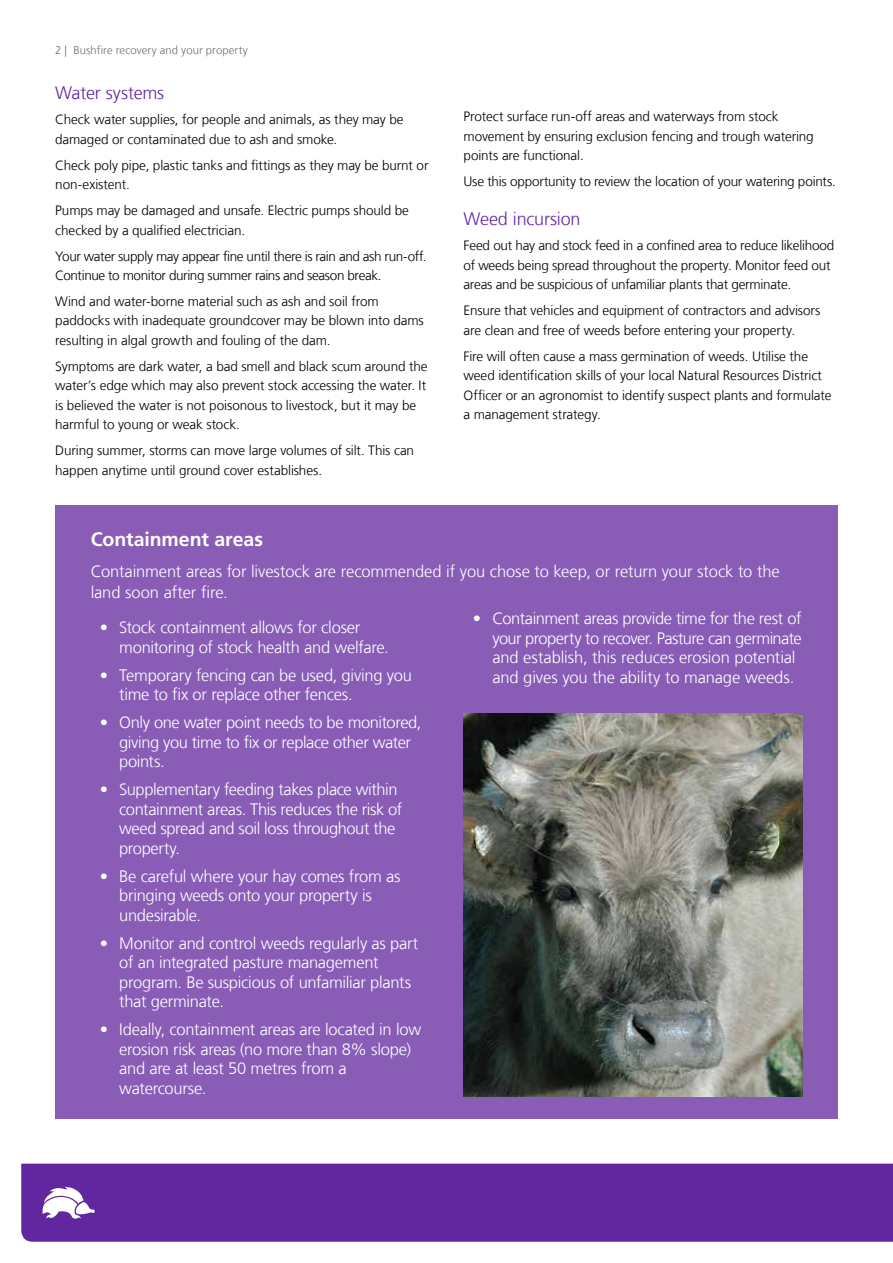
<style>
.page{position:relative;width:893px;height:1263px;background:#fff}
.page>*{position:absolute;margin:0;border:0;box-sizing:border-box;transform-origin:0 0}
.t1{font:700 19.5px "Frutiger LT Com";letter-spacing:-.005em;color:#fff}
.t2{font:300 18px "Frutiger LT Com";letter-spacing:-.01em;color:#62269e}
.t3{font:300 16.5px/19.5px "Frutiger LT Com";letter-spacing:-.02em;color:#fff}
.t4{font:300 13.5px/19.5px "Frutiger LT Com";letter-spacing:-.01em;color:#000}
.t5{font:300 13.5px/19.5px "Frutiger LT Com";letter-spacing:-.03em;color:#000}
.t6{font:300 11.25px "Frutiger LT Com";letter-spacing:.01em;color:#706f6f}
</style>
<div class="page">
<div style="left:21px;top:1163px;width:872px;height:79px;background:#62269e"></div>
<svg style="left:43px;top:1187px;width:52px;height:32px"></svg>
<div style="left:55px;top:505px;width:783px;height:613px;background:#895cb6"></div>
<img style="left:464px;top:713px;width:339px;height:383px">
<p class="t6" style="left:55px;top:44px;width:194px">2 | Bushfire recovery and your property</p>
<h2 class="t2" style="left:55px;top:82px;width:110px">Water systems</h2>
<p class="t4" style="left:55px;top:110px;width:350px">Check water supplies, for people and animals, as they may be damaged or contaminated due to ash and smoke.</p>
<p class="t4" style="left:55px;top:155px;width:375px">Check poly pipe, plastic tanks and fittings as they may be burnt or non-existent.</p>
<p class="t4" style="left:55px;top:201px;width:355px">Pumps may be damaged and unsafe. Electric pumps should be checked by a qualified electrician.</p>
<p class="t5" style="left:55px;top:246px;width:373px">Your water supply may appear fine until there is rain and ash run-off.<br>Continue to monitor during summer rains and season break.</p>
<p class="t4" style="left:55px;top:292px;width:370px">Wind and water-borne material such as ash and soil from paddocks with inadequate groundcover may be blown into dams resulting in algal growth and fouling of the dam.</p>
<p class="t4" style="left:55px;top:356px;width:374px">Symptoms are dark water, a bad smell and black scum around the water’s edge which may also prevent stock accessing the water. It is believed the water is not poisonous to livestock, but it may be harmful to young or weak stock.</p>
<p class="t4" style="left:55px;top:441px;width:360px">During summer, storms can move large volumes of silt. This can happen anytime until ground cover establishes.</p>
<p class="t4" style="left:463px;top:107px;width:352px">Protect surface run-off areas and waterways from stock movement by ensuring exclusion fencing and trough watering points are functional.</p>
<p class="t4" style="left:463px;top:172px;width:374px">Use this opportunity to review the location of your watering points.</p>
<h2 class="t2" style="left:463px;top:208px;width:119px">Weed incursion</h2>
<p class="t4" style="left:463px;top:236px;width:372px">Feed out hay and stock feed in a confined area to reduce likelihood of weeds being spread throughout the property. Monitor feed out areas and be suspicious of unfamiliar plants that germinate.</p>
<p class="t4" style="left:463px;top:301px;width:358px">Ensure that vehicles and equipment of contractors and advisors are clean and free of weeds before entering your property.</p>
<p class="t4" style="left:463px;top:346px;width:370px">Fire will often cause a mass germination of weeds. Utilise the weed identification skills of your local Natural Resources District Officer or an agronomist to identify suspect plants and formulate a management strategy.</p>
<h1 class="t1" style="left:91px;top:528px;width:174px">Containment areas</h1>
<p class="t3" style="left:91px;top:561px;width:691px;line-height:21px">Containment areas for livestock are recommended if you chose to keep, or return your stock to the land soon after fire.</p>
<p class="t3" style="left:119px;top:618px;width:271px;text-indent:-20px">• Stock containment allows for closer monitoring of stock health and welfare.</p>
<p class="t3" style="left:119px;top:665px;width:294px;text-indent:-20px">• Temporary fencing can be used, giving you time to fix or replace other fences.</p>
<p class="t3" style="left:119px;top:713px;width:304px;text-indent:-20px">• Only one water point needs to be monitored, giving you time to fix or replace other water points.</p>
<p class="t3" style="left:119px;top:780px;width:285px;text-indent:-20px">• Supplementary feeding takes place within containment areas. This reduces the risk of weed spread and soil loss throughout the property.</p>
<p class="t3" style="left:119px;top:866px;width:283px;text-indent:-20px">• Be careful where your hay comes from as bringing weeds onto your property is undesirable.</p>
<p class="t3" style="left:119px;top:933px;width:301px;text-indent:-20px">• Monitor and control weeds regularly as part of an integrated pasture management program. Be suspicious of unfamiliar plants that germinate.</p>
<p class="t3" style="left:119px;top:1020px;width:303px;text-indent:-20px">• Ideally, containment areas are located in low erosion risk areas (no more than 8% slope) and are at least 50 metres from a watercourse.</p>
<p class="t3" style="left:492px;top:609px;width:311px;text-indent:-20px">• Containment areas provide time for the rest of your property to recover. Pasture can germinate and establish, this reduces erosion potential and gives you the ability to manage weeds.</p>
</div>
